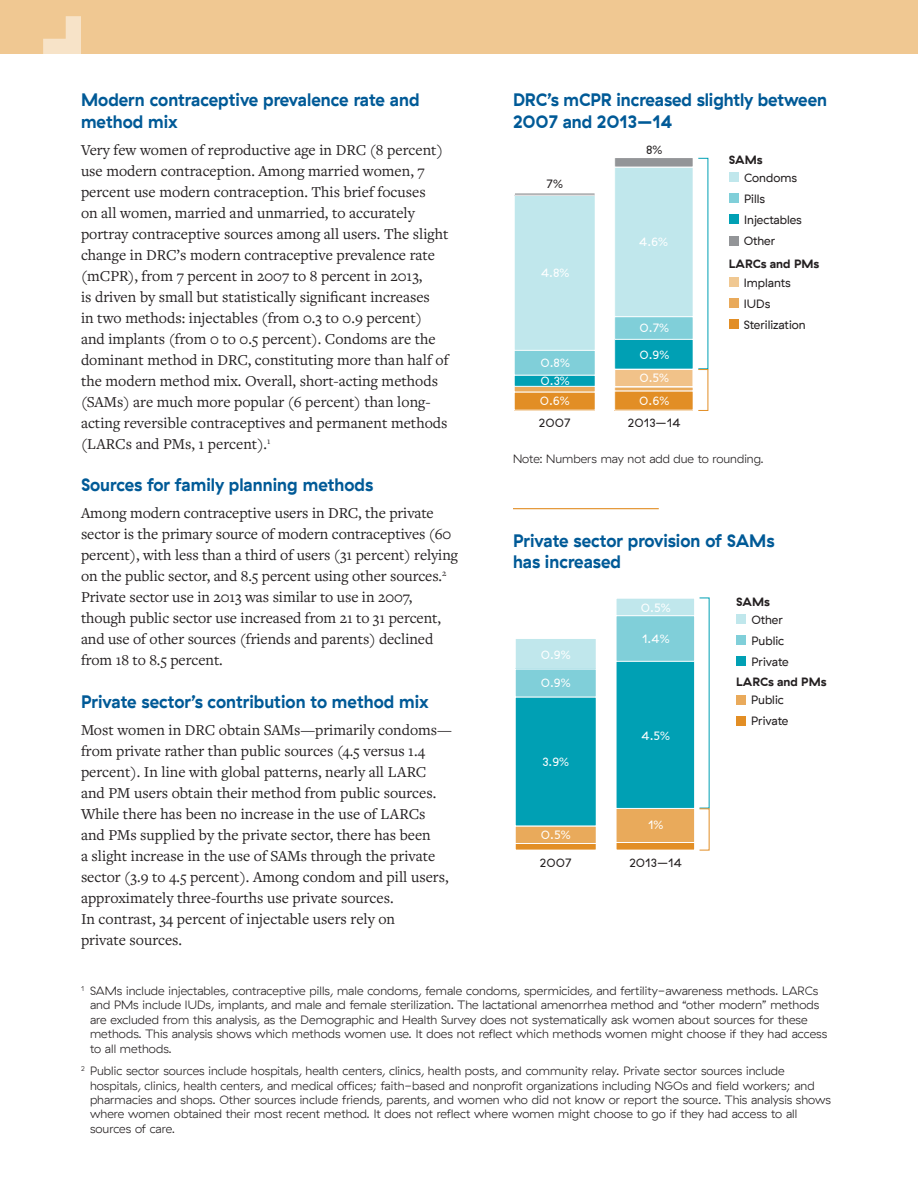
<style>
.page{position:relative;width:918px;height:1188px;background:#fff}
.page>*{position:absolute;margin:0;border:0;box-sizing:border-box;transform-origin:0 0}
.t1{font:700 18px/21.6px "GT Haptik";color:#005a97;scale:.95 1}
.t2{font:15.75px/21px "Freight Text Pro";color:#231f20}
.t3{font:300 12px/14.4px "GT Haptik";letter-spacing:.005em;color:#231f20}
.t4{font:12px/21px "GT Haptik";color:#231f20}
.t5{font:12px/18.3px "GT Haptik";color:#fff}
.t6{font:700 12px "GT Haptik";color:#231f20}
.s1{font-weight:700}
</style>
<div class="page">
<div style="left:0;top:0;width:918px;height:54px;background:#f0c892"></div>
<svg style="left:43px;top:16px;width:38px;height:38px"></svg>
<div style="left:515px;top:843px;width:81px;height:7px;background:#e28e25"></div>
<div style="left:515px;top:826px;width:81px;height:17px;background:#e9aa5b"></div>
<div style="left:515px;top:826px;width:81px;height:18px;border:1px solid #fff"></div>
<div style="left:515px;top:697px;width:81px;height:129px;background:#00a0b4"></div>
<div style="left:515px;top:669px;width:81px;height:28px;background:#80cfd9"></div>
<div style="left:515px;top:639px;width:81px;height:30px;background:#c0e7ec"></div>
<div style="left:515px;top:638px;width:81px;height:31px;border:1px solid #fff"></div>
<div style="left:616px;top:842px;width:79px;height:8px;background:#e28e25"></div>
<div style="left:616px;top:808px;width:79px;height:34px;background:#e9aa5b"></div>
<div style="left:616px;top:808px;width:79px;height:35px;border:1px solid #fff"></div>
<div style="left:616px;top:661px;width:79px;height:147px;background:#00a0b4"></div>
<div style="left:616px;top:661px;width:79px;height:148px;border:1px solid #fff"></div>
<div style="left:616px;top:616px;width:79px;height:45px;background:#80cfd9"></div>
<div style="left:616px;top:616px;width:79px;height:46px;border:1px solid #fff"></div>
<div style="left:616px;top:598px;width:79px;height:18px;background:#c0e7ec"></div>
<div style="left:616px;top:598px;width:79px;height:18px;border:1px solid #fff"></div>
<div style="left:736px;top:695px;width:10px;height:9px;background:#e9aa5b"></div>
<div style="left:736px;top:716px;width:10px;height:10px;background:#e28e25"></div>
<div style="left:737px;top:615px;width:9px;height:9px;background:#c0e7ec"></div>
<div style="left:737px;top:636px;width:9px;height:9px;background:#80cfd9"></div>
<div style="left:736px;top:657px;width:10px;height:9px;background:#00a0b4"></div>
<hr style="left:513px;top:508px;width:146px;height:1px;background:#e28e25">
<div style="left:514px;top:392px;width:81px;height:18px;background:#e28e25"></div>
<div style="left:615px;top:391px;width:78px;height:19px;background:#e28e25"></div>
<div style="left:514px;top:386px;width:81px;height:6px;background:#e9aa5b"></div>
<div style="left:615px;top:369px;width:78px;height:18px;background:#f1c289"></div>
<div style="left:614px;top:369px;width:79px;height:18px;border:1px solid #fff"></div>
<div style="left:514px;top:375px;width:81px;height:11px;background:#00a0b4"></div>
<div style="left:514px;top:375px;width:81px;height:12px;border:1px solid #fff"></div>
<div style="left:615px;top:339px;width:78px;height:30px;background:#00a0b4"></div>
<div style="left:514px;top:350px;width:81px;height:25px;background:#80cfd9"></div>
<div style="left:615px;top:317px;width:78px;height:22px;background:#80cfd9"></div>
<div style="left:614px;top:317px;width:79px;height:23px;border:1px solid #fff"></div>
<div style="left:514px;top:195px;width:81px;height:155px;background:#c0e7ec"></div>
<div style="left:514px;top:195px;width:81px;height:156px;border:1px solid #fff"></div>
<div style="left:615px;top:167px;width:78px;height:150px;background:#c0e7ec"></div>
<div style="left:614px;top:167px;width:79px;height:150px;border:1px solid #fff"></div>
<div style="left:514px;top:193px;width:81px;height:2px;border:1px solid #fff"></div>
<div style="left:615px;top:158px;width:78px;height:9px;background:#939598"></div>
<div style="left:729px;top:277px;width:9px;height:10px;background:#f0c892"></div>
<div style="left:729px;top:298px;width:9px;height:10px;background:#e9aa5b"></div>
<div style="left:729px;top:319px;width:9px;height:10px;background:#e28e25"></div>
<div style="left:729px;top:172px;width:9px;height:10px;background:#c0e7ec"></div>
<div style="left:729px;top:193px;width:9px;height:10px;background:#80cfd9"></div>
<div style="left:729px;top:215px;width:9px;height:9px;background:#00a0b4"></div>
<div style="left:729px;top:236px;width:9px;height:9px;background:#939598"></div>
<p class="t1" style="left:81px;top:89px;width:358px">Modern contraceptive prevalence rate and method mix</p>
<p class="t2" style="left:81px;top:139px;width:369px">Very few women of reproductive age in DRC (8 percent) use modern contraception. Among married women, 7 percent use modern contraception. This brief focuses<br>on all women, married and unmarried, to accurately portray contraceptive sources among all users. The slight change in DRC’s modern contraceptive prevalence rate (mCPR), from 7 percent in 2007 to 8 percent in 2013,<br>is driven by small but statistically significant increases<br>in two methods: injectables (from 0.3 to 0.9 percent) and implants (from 0 to 0.5 percent). Condoms are the dominant method in DRC, constituting more than half of the modern method mix. Overall, short-acting methods (SAMs) are much more popular (6 percent) than long&shy;acting reversible contraceptives and permanent methods (LARCs and PMs, 1 percent).<sup>1</sup></p>
<p class="t1" style="left:81px;top:475px;width:309px">Sources for family planning methods</p>
<p class="t2" style="left:81px;top:502px;width:379px">Among modern contraceptive users in DRC, the private sector is the primary source of modern contraceptives (60 percent), with less than a third of users (31 percent) relying on the public sector, and 8.5 percent using other sources.<sup>2<br></sup>Private sector use in 2013 was similar to use in 2007, though public sector use increased from 21 to 31 percent, and use of other sources (friends and parents) declined from 18 to 8.5 percent.</p>
<p class="t1" style="left:81px;top:691px;width:368px">Private sector’s contribution to method mix</p>
<p class="t2" style="left:81px;top:719px;width:373px">Most women in DRC obtain SAMs—primarily condoms— from private rather than public sources (4.5 versus 1.4 percent). In line with global patterns, nearly all LARC and PM users obtain their method from public sources.<br>While there has been no increase in the use of LARCs and PMs supplied by the private sector, there has been<br>a slight increase in the use of SAMs through the private sector (3.9 to 4.5 percent). Among condom and pill users, approximately three-fourths use private sources.</p>
<p class="t2" style="left:81px;top:908px;width:316px">In contrast, 34 percent of injectable users rely on</p>
<p class="t2" style="left:81px;top:929px;width:103px">private sources.</p>
<p class="t3" style="left:90px;top:984px;width:739px;text-indent:-9px"><sup>1</sup> SAMs include injectables, contraceptive pills, male condoms, female condoms, spermicides, and fertility-awareness methods. LARCs and PMs include IUDs, implants, and male and female sterilization. The lactational amenorrhea method and “other modern” methods are excluded from this analysis, as the Demographic and Health Survey does not systematically ask women about sources for these methods. This analysis shows which methods women use. It does not reflect which methods women might choose if they had access to all methods.</p>
<p class="t3" style="left:90px;top:1064px;width:742px;text-indent:-9px"><sup>2</sup> Public sector sources include hospitals, health centers, clinics, health posts, and community relay. Private sector sources include hospitals, clinics, health centers, and medical offices; faith-based and nonprofit organizations including NGOs and field workers; and pharmacies and shops. Other sources include friends, parents, and women who did not know or report the source. This analysis shows where women obtained their most recent method. It does not reflect where women might choose to go if they had access to all sources of care.</p>
<p class="t1" style="left:513px;top:89px;width:332px">DRC’s mCPR increased slightly between<br>2007 and 2013–14</p>
<p class="t4" style="left:646px;top:139px;width:18px">8%</p>
<p class="t4" style="left:744px;top:151px;width:54px;line-height:18px;text-indent:-15px"><span class="s1">SAMs<br></span>Condoms</p>
<p class="t4" style="left:744px;top:188px;width:60px">Pills<br>Injectables<br>Other</p>
<p class="t4" style="left:547px;top:174px;width:18px">7%</p>
<p class="t5" style="left:639px;top:232px;width:30px">4.6%</p>
<p class="t6" style="left:729px;top:257px;width:92px">LARCs and PMs</p>
<p class="t5" style="left:541px;top:264px;width:30px">4.8%</p>
<p class="t4" style="left:744px;top:272px;width:64px">Implants<br>IUDs<br>Sterilization</p>
<p class="t5" style="left:640px;top:319px;width:31px">0.7%</p>
<p class="t5" style="left:639px;top:346px;width:31px">0.9%</p>
<p class="t5" style="left:540px;top:354px;width:31px">0.8%<br>0.3%</p>
<p class="t5" style="left:640px;top:369px;width:31px">0.5%</p>
<p class="t5" style="left:540px;top:392px;width:32px">0.6%</p>
<p class="t5" style="left:639px;top:392px;width:32px">0.6%</p>
<p class="t4" style="left:539px;top:413px;width:33px">2007</p>
<p class="t4" style="left:628px;top:413px;width:54px">2013–14</p>
<p class="t3" style="left:513px;top:452px;width:252px">Note: Numbers may not add due to rounding.</p>
<p class="t1" style="left:513px;top:530px;width:277px">Private sector provision of SAMs</p>
<p class="t1" style="left:513px;top:551px;width:115px">has increased</p>
<p class="t4" style="left:751px;top:593px;width:33px;line-height:18px;text-indent:-15px"><span class="s1">SAMs<br></span>Other</p>
<p class="t4" style="left:751px;top:631px;width:39px">Public<br>Private</p>
<p class="t5" style="left:641px;top:599px;width:31px">0.5%</p>
<p class="t5" style="left:642px;top:630px;width:29px">1.4%</p>
<p class="t5" style="left:541px;top:645px;width:31px">0.9%</p>
<p class="t5" style="left:541px;top:674px;width:31px">0.9%</p>
<p class="t6" style="left:736px;top:674px;width:92px">LARCs and PMs</p>
<p class="t4" style="left:751px;top:690px;width:39px">Public<br>Private</p>
<p class="t5" style="left:642px;top:727px;width:30px">4.5%</p>
<p class="t5" style="left:542px;top:752px;width:28px">3.9%</p>
<p class="t5" style="left:648px;top:816px;width:17px">1%</p>
<p class="t5" style="left:541px;top:826px;width:31px">0.5%</p>
<p class="t4" style="left:540px;top:852px;width:33px">2007</p>
<p class="t4" style="left:629px;top:852px;width:54px">2013–14</p>
</div>
